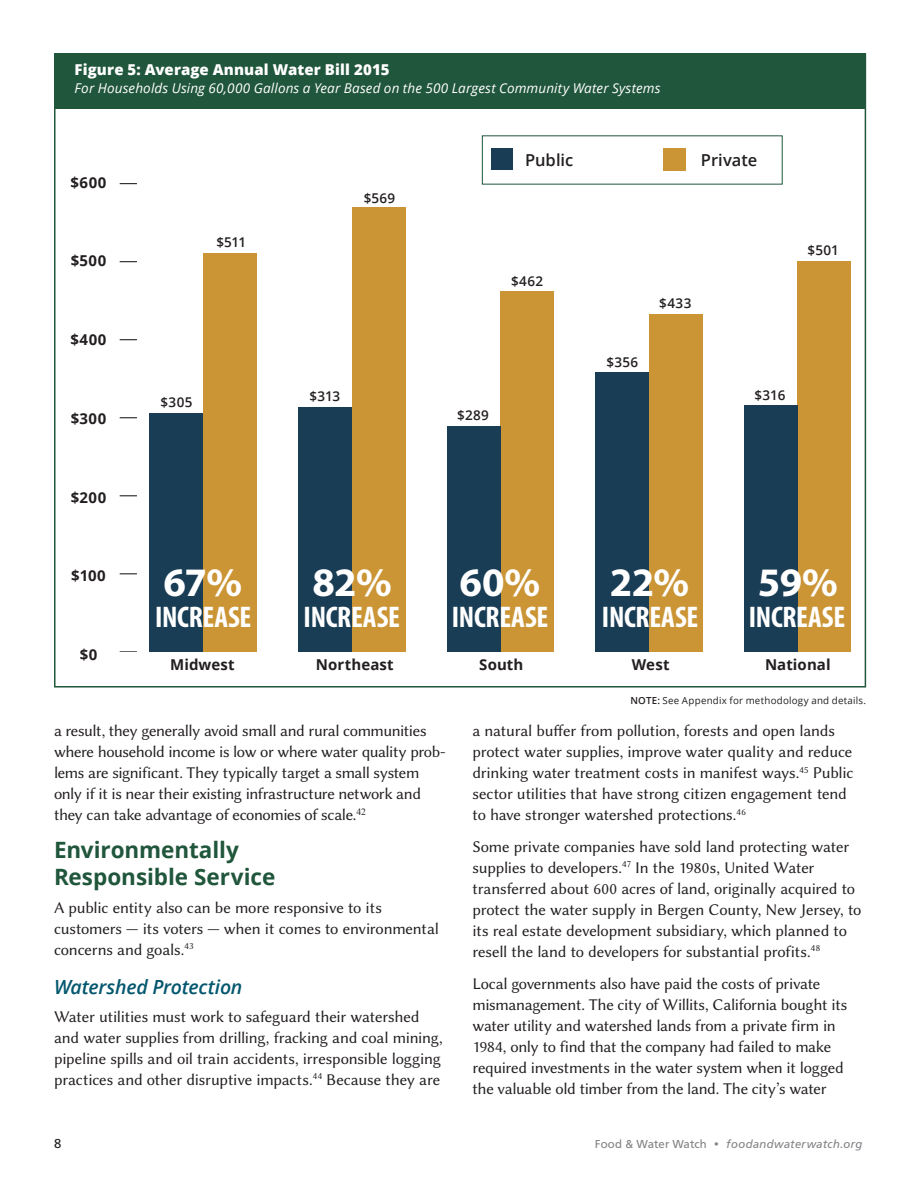
<style>
.page{position:relative;width:918px;height:1188px;background:#fff}
.page>*{position:absolute;margin:0;border:0;box-sizing:border-box;transform-origin:0 0}
.t1{font:700 40.65px "Myriad Pro";letter-spacing:-.015em;color:#fff}
.t2{font:700 condensed 30px "Myriad Pro";letter-spacing:-.01em;color:#fff}
.t3{font:700 22.5px/27px "Open Sans";color:#20563b}
.t4{font:italic 600 19.5px "Open Sans";letter-spacing:-.01em;color:#04576e}
.t5{font:16.5px/21px "Lin Biolinum O";letter-spacing:-.015em;color:#231f20}
.t6{font:600 16.5px "Open Sans";color:#231f20}
.t7{font:700 15px "Open Sans";letter-spacing:.005em;color:#231f20}
.t8{font:800 15px "Open Sans";letter-spacing:.01em;color:#fff}
.t9{font:italic 13.5px "Open Sans";letter-spacing:.01em;color:#fff}
.t10{font:600 13.5px "Open Sans";letter-spacing:.02em;color:#231f20}
.t11{font:13.5px "Carto Gothic Std";color:#231f20}
.t12{font:italic 12px "Carto Gothic Std";letter-spacing:.035em;color:#808285}
.t13{font:9.75px "Open Sans";letter-spacing:.025em;color:#231f20}
.s1{font-weight:600}
.s2{font-style:normal}
</style>
<div class="page">
<svg style="left:120px;top:573px;width:17px;height:1px"></svg>
<svg style="left:120px;top:495px;width:17px;height:1px"></svg>
<svg style="left:120px;top:417px;width:17px;height:1px"></svg>
<svg style="left:120px;top:339px;width:17px;height:1px"></svg>
<svg style="left:120px;top:261px;width:17px;height:1px"></svg>
<svg style="left:120px;top:183px;width:17px;height:1px"></svg>
<svg style="left:120px;top:651px;width:17px;height:1px"></svg>
<div style="left:203px;top:253px;width:54px;height:399px;background:#cb9536"></div>
<div style="left:352px;top:208px;width:53px;height:444px;background:#cb9536"></div>
<div style="left:500px;top:292px;width:54px;height:360px;background:#cb9536"></div>
<div style="left:649px;top:314px;width:53px;height:338px;background:#cb9536"></div>
<div style="left:798px;top:261px;width:53px;height:391px;background:#cb9536"></div>
<div style="left:150px;top:414px;width:53px;height:238px;background:#193d55"></div>
<div style="left:298px;top:408px;width:54px;height:244px;background:#193d55"></div>
<div style="left:447px;top:426px;width:53px;height:226px;background:#193d55"></div>
<div style="left:595px;top:372px;width:54px;height:280px;background:#193d55"></div>
<div style="left:744px;top:405px;width:53px;height:247px;background:#193d55"></div>
<div style="left:54px;top:53px;width:811px;height:56px;background:#20563b"></div>
<div style="left:492px;top:149px;width:21px;height:21px;background:#193d55"></div>
<div style="left:663px;top:148px;width:22px;height:23px;background:#cb9536"></div>
<p class="t8" style="left:75px;top:58px;width:317px">Figure 5: Average Annual Water Bill 2015</p>
<p class="t9" style="left:75px;top:79px;width:587px">For Households Using 60,000 Gallons a Year Based on the 500 Largest Community Water Systems</p>
<p class="t7" style="left:71px;top:172px;width:37px">$600</p>
<p class="t7" style="left:71px;top:250px;width:37px">$500</p>
<p class="t7" style="left:70px;top:329px;width:38px">$400</p>
<p class="t7" style="left:71px;top:408px;width:37px">$300</p>
<p class="t7" style="left:71px;top:487px;width:37px">$200</p>
<p class="t7" style="left:71px;top:565px;width:36px">$100</p>
<p class="t7" style="left:80px;top:644px;width:19px">$0</p>
<p class="t10" style="left:216px;top:233px;width:31px">$511</p>
<p class="t10" style="left:161px;top:393px;width:33px">$305</p>
<p class="t10" style="left:364px;top:189px;width:33px">$569</p>
<p class="t10" style="left:310px;top:387px;width:32px">$313</p>
<p class="t6" style="left:525px;top:149px;width:50px">Public</p>
<p class="t6" style="left:701px;top:149px;width:58px">Private</p>
<p class="t10" style="left:511px;top:272px;width:34px">$462</p>
<p class="t10" style="left:457px;top:406px;width:33px">$289</p>
<p class="t10" style="left:607px;top:353px;width:33px">$356</p>
<p class="t10" style="left:659px;top:294px;width:34px">$433</p>
<p class="t10" style="left:808px;top:241px;width:33px">$501</p>
<p class="t10" style="left:755px;top:386px;width:32px">$316</p>
<h1 class="t1" style="left:164px;top:558px;width:80px">67%</h1>
<h1 class="t1" style="left:312px;top:558px;width:81px">82%</h1>
<h1 class="t1" style="left:460px;top:558px;width:82px">60%</h1>
<h1 class="t1" style="left:610px;top:558px;width:81px">22%</h1>
<h1 class="t1" style="left:758px;top:558px;width:82px">59%</h1>
<h2 class="t2" style="left:155px;top:599px;width:98px">INCREASE</h2>
<h2 class="t2" style="left:304px;top:599px;width:98px">INCREASE</h2>
<h2 class="t2" style="left:452px;top:599px;width:98px">INCREASE</h2>
<h2 class="t2" style="left:602px;top:599px;width:98px">INCREASE</h2>
<h2 class="t2" style="left:749px;top:599px;width:98px">INCREASE</h2>
<p class="t7" style="left:170px;top:654px;width:66px">Midwest</p>
<p class="t7" style="left:316px;top:654px;width:79px">Northeast</p>
<p class="t7" style="left:479px;top:654px;width:46px">South</p>
<p class="t7" style="left:632px;top:654px;width:39px">West</p>
<p class="t7" style="left:765px;top:654px;width:67px">National</p>
<p class="t13" style="left:630px;top:694px;width:237px"><span class="s1">NOTE:</span> See Appendix for methodology and details.</p>
<p class="t5" style="left:54px;top:722px;width:393px">a result, they generally avoid small and rural communities where household income is low or where water quality prob&shy;lems are significant. They typically target a small system only if it is near their existing infrastructure network and they can take advantage of economies of scale.<sup>42</sup></p>
<h3 class="t3" style="left:54px;top:836px;width:223px">Environmentally<br>Responsible Service</h3>
<p class="t5" style="left:54px;top:898px;width:387px">A public entity also can be more responsive to its customers — its voters — when it comes to environmental concerns and goals.<sup>43</sup></p>
<p class="t4" style="left:54px;top:974px;width:190px">Watershed Protection</p>
<p class="t5" style="left:54px;top:1007px;width:390px">Water utilities must work to safeguard their watershed and water supplies from drilling, fracking and coal mining, pipeline spills and oil train accidents, irresponsible logging practices and other disruptive impacts.<sup>44</sup> Because they are</p>
<p class="t5" style="left:472px;top:722px;width:383px">a natural buffer from pollution, forests and open lands protect water supplies, improve water quality and reduce drinking water treatment costs in manifest ways.<sup>45</sup> Public sector utilities that have strong citizen engagement tend to have stronger watershed protections.<sup>46</sup></p>
<p class="t5" style="left:472px;top:838px;width:391px">Some private companies have sold land protecting water supplies to developers.<sup>47</sup> In the 1980s, United Water transferred about 600 acres of land, originally acquired to protect the water supply in Bergen County, New Jersey, to its real estate development subsidiary, which planned to resell the land to developers for substantial profits.<sup>48</sup></p>
<p class="t5" style="left:473px;top:974px;width:376px">Local governments also have paid the costs of private mismanagement. The city of Willits, California bought its water utility and watershed lands from a private firm in 1984, only to find that the company had failed to make required investments in the water system when it logged the valuable old timber from the land. The city’s water</p>
<p class="t11" style="left:54px;top:1138px;width:9px">8</p>
<p class="t12" style="left:595px;top:1139px;width:269px"><span class="s2">Food &amp; Water Watch</span> • foodandwaterwatch.org</p>
</div>
